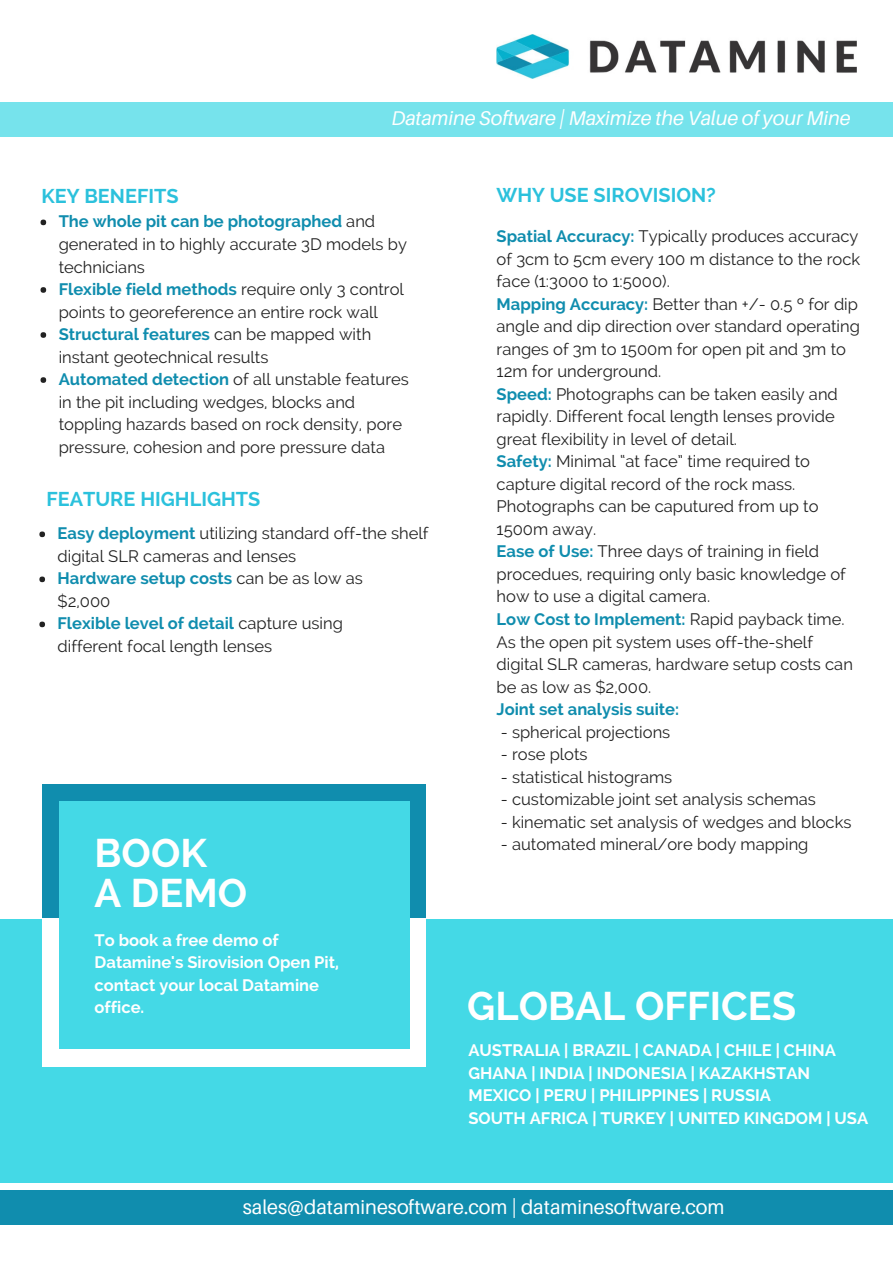
<style>
.page{position:relative;width:893px;height:1263px;background:#fff}
.page>*{position:absolute;margin:0;border:0;box-sizing:border-box;transform-origin:0 0}
.t1{font:700 39.75px/40.5px "Raleway";color:#fff}
.t2{font:19.8px "Aileron";color:#fff}
.t3{font:700 19.8px "Raleway";color:#2bc1dc}
.t4{font:italic 19.8px "Aileron";color:#fff}
.t5{font:16.5px/22.5px "Raleway";color:#222}
.t6{font:700 16.5px/22.5px "Raleway";color:#fff}
.t7{font:700 16.5px "Raleway";color:#108dae}
.s1{font-weight:700;color:#108dae}
</style>
<div class="page">
<div style="left:0;top:1190px;width:893px;height:35px;background:#108dae"></div>
<div style="left:0;top:919px;width:893px;height:263px;background:#44d9e6"></div>
<img style="left:497px;top:35px;width:360px;height:44px">
<svg style="left:41px;top:220px;width:5px;height:5px"></svg>
<svg style="left:41px;top:287px;width:5px;height:6px"></svg>
<svg style="left:41px;top:332px;width:5px;height:6px"></svg>
<svg style="left:41px;top:377px;width:5px;height:6px"></svg>
<svg style="left:39px;top:531px;width:6px;height:6px"></svg>
<svg style="left:39px;top:576px;width:6px;height:6px"></svg>
<svg style="left:39px;top:622px;width:6px;height:5px"></svg>
<div style="left:42px;top:784px;width:384px;height:281px;background:#108dae"></div>
<div style="left:42px;top:918px;width:384px;height:148px;background:#fff"></div>
<div style="left:60px;top:801px;width:350px;height:247px;background:#44d9e6"></div>
<div style="left:0;top:102px;width:893px;height:35px;background:#76e3ec"></div>
<p class="t4" style="left:391px;top:106px;width:461px">Datamine Software | Maximize the Value of your Mine</p>
<p class="t3" style="left:42px;top:184px;width:138px">KEY BENEFITS</p>
<p class="t5" style="left:59px;top:210px;width:352px"><span class="s1">The whole pit can be photographed</span> and generated in to highly accurate 3D models by technicians<br><span class="s1">Flexible field methods</span> require only 3 control points to georeference an entire rock wall <span class="s1">Structural features</span> can be mapped with instant geotechnical results<br><span class="s1">Automated detection</span> of all unstable features in the pit including wedges, blocks and toppling hazards based on rock density, pore pressure, cohesion and pore pressure data</p>
<p class="t3" style="left:46px;top:487px;width:216px">FEATURE HIGHLIGHTS</p>
<p class="t5" style="left:58px;top:522px;width:372px"><span class="s1">Easy deployment</span> utilizing standard off-the shelf digital SLR cameras and lenses<br><span class="s1">Hardware setup costs</span> can be as low as<br>$2,000<br><span class="s1">Flexible level of detail</span> capture using<br>different focal length lenses</p>
<h1 class="t1" style="left:95px;top:832px;width:154px">BOOK<br>A DEMO</h1>
<p class="t6" style="left:95px;top:929px;width:246px">To book a free demo of<br>Datamine's Sirovision Open Pit, contact your local Datamine office.</p>
<p class="t3" style="left:497px;top:183px;width:221px">WHY USE SIROVISION?</p>
<p class="t5" style="left:497px;top:225px;width:365px"><span class="s1">Spatial Accuracy:</span> Typically produces accuracy of 3cm to 5cm every 100 m distance to the rock face (1:3000 to 1:5000).<br><span class="s1">Mapping Accuracy:</span> Better than +/- 0.5 º for dip angle and dip direction over standard operating ranges of 3m to 1500m for open pit and 3m to 12m for underground.<br><span class="s1">Speed:</span> Photographs can be taken easily and rapidly. Different focal length lenses provide great flexibility in level of detail.<br><span class="s1">Safety:</span> Minimal “at face” time required to capture digital record of the rock mass.<br>Photographs can be caputured from up to 1500m away.<br><span class="s1">Ease of Use:</span> Three days of training in field procedues, requiring only basic knowledge of how to use a digital camera.<br><span class="s1">Low Cost to Implement:</span> Rapid payback time.<br>As the open pit system uses off-the-shelf digital SLR cameras, hardware setup costs can be as low as $2,000.</p>
<p class="t7" style="left:497px;top:699px;width:184px">Joint set analysis suite:</p>
<p class="t5" style="left:501px;top:720px;width:171px">- spherical projections</p>
<p class="t5" style="left:501px;top:743px;width:88px">- rose plots</p>
<p class="t5" style="left:501px;top:765px;width:173px">- statistical histograms</p>
<p class="t5" style="left:501px;top:788px;width:317px">- customizable joint set analysis schemas</p>
<p class="t5" style="left:501px;top:810px;width:352px">- kinematic set analysis of wedges and blocks</p>
<p class="t5" style="left:501px;top:833px;width:309px">- automated mineral/ore body mapping</p>
<h1 class="t1" style="left:467px;top:986px;width:330px">GLOBAL OFFICES</h1>
<p class="t6" style="left:468px;top:1039px;width:401px">AUSTRALIA | BRAZIL | CANADA | CHILE | CHINA GHANA | INDIA | INDONESIA | KAZAKHSTAN MEXICO | PERU | PHILIPPINES | RUSSIA<br>SOUTH AFRICA | TURKEY | UNITED KINGDOM | USA</p>
<p class="t2" style="left:243px;top:1195px;width:483px">sales@dataminesoftware.com | dataminesoftware.com</p>
</div>
